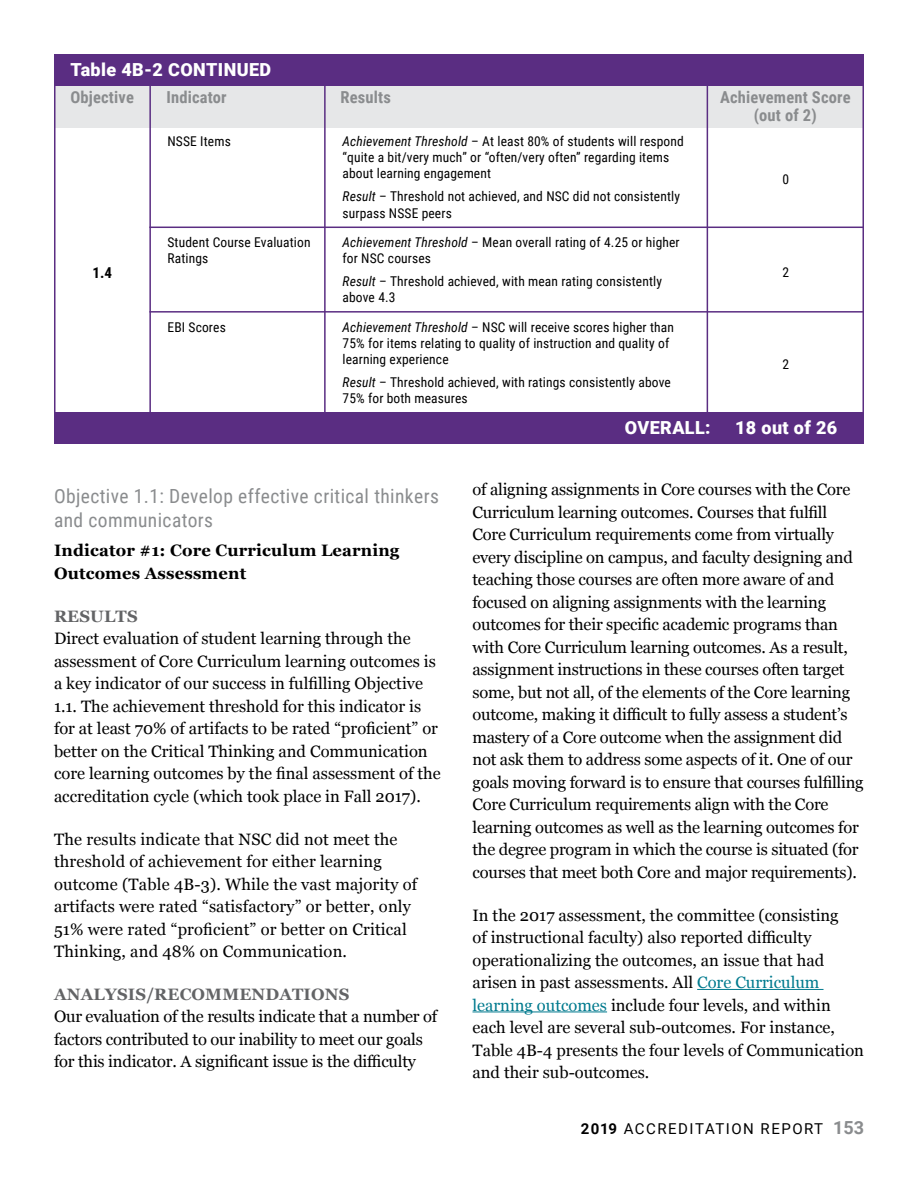
<style>
.page{position:relative;width:918px;height:1188px;background:#fff}
.page>*{position:absolute;margin:0;border:0;box-sizing:border-box;transform-origin:0 0}
.t1{font:19.5px/24px "Roboto Condensed";letter-spacing:.02em;color:#8a8c8e}
.t2{font:900 18px "Roboto";letter-spacing:.02em;color:#fff}
.t3{font:16.5px/22.5px "Georgia";letter-spacing:-.015em;color:#000}
.t4{font:16.5px/22.5px "Georgia";letter-spacing:.01em;color:#000}
.t5{font:700 16.5px/22.5px "Georgia";letter-spacing:.01em;color:#000}
.t6{font:700 16.5px "Roboto Condensed";letter-spacing:.01em;color:#8a8c8e}
.t7{font:700 16.5px "Georgia";letter-spacing:.01em;color:#636466}
.t8{font:15px "Roboto";letter-spacing:.1em;color:#000}
.t9{font:700 15px "Roboto Condensed";color:#000}
.t10{font:13.5px/16.2px "Roboto Condensed";letter-spacing:.01em;color:#000}
.s1{font-style:italic}
.s2{color:#007a8e}
.s3{font-weight:700}
.s4{font-weight:700;font-size:18px;color:#8a8c8e}
</style>
<div class="page">
<div style="left:54px;top:86px;width:810px;height:41px;background:#e6e7e8"></div>
<div style="left:54px;top:54px;width:810px;height:32px;background:#5a2d82"></div>
<hr style="left:149px;top:86px;width:2px;height:328px;background:#5a2d82">
<hr style="left:149px;top:227px;width:715px;height:1px;background:#5a2d82">
<hr style="left:324px;top:86px;width:2px;height:328px;background:#5a2d82">
<hr style="left:707px;top:86px;width:1px;height:328px;background:#5a2d82">
<hr style="left:149px;top:311px;width:715px;height:2px;background:#5a2d82">
<hr style="left:697px;top:989px;width:127px;height:1px;background:#007a8e">
<hr style="left:472px;top:1012px;width:135px;height:1px;background:#007a8e">
<div style="left:54px;top:412px;width:810px;height:32px;background:#5a2d82"></div>
<p class="t2" style="left:70px;top:57px;width:202px">Table 4B-2 CONTINUED</p>
<p class="t6" style="left:70px;top:86px;width:65px">Objective</p>
<p class="t6" style="left:167px;top:86px;width:62px">Indicator</p>
<p class="t6" style="left:341px;top:86px;width:52px">Results</p>
<p class="t6" style="left:720px;top:86px;width:132px">Achievement Score</p>
<p class="t10" style="left:343px;top:133px;width:343px"><span class="s1">Achievement Threshold</span> – At least 80% of students will respond “quite a bit/very much” or “often/very often” regarding items about learning engagement</p>
<p class="t10" style="left:343px;top:188px;width:339px"><span class="s1">Result</span> – Threshold not achieved, and NSC did not consistently surpass NSSE peers</p>
<p class="t6" style="left:754px;top:104px;width:65px">(out of 2)</p>
<p class="t10" style="left:168px;top:133px;width:65px">NSSE Items</p>
<p class="t10" style="left:782px;top:171px;width:8px">0</p>
<p class="t9" style="left:92px;top:263px;width:21px">1.4</p>
<p class="t10" style="left:168px;top:234px;width:145px">Student Course Evaluation<br>Ratings</p>
<p class="t10" style="left:343px;top:234px;width:339px"><span class="s1">Achievement Threshold</span> – Mean overall rating of 4.25 or higher for NSC courses</p>
<p class="t10" style="left:343px;top:273px;width:321px"><span class="s1">Result</span> – Threshold achieved, with mean rating consistently above 4.3</p>
<p class="t10" style="left:168px;top:318px;width:60px">EBI Scores</p>
<p class="t10" style="left:343px;top:318px;width:333px"><span class="s1">Achievement Threshold</span> – NSC will receive scores higher than<br>75% for items relating to quality of instruction and quality of learning experience</p>
<p class="t10" style="left:343px;top:374px;width:330px"><span class="s1">Result</span> – Threshold achieved, with ratings consistently above<br>75% for both measures</p>
<p class="t10" style="left:782px;top:264px;width:8px">2</p>
<p class="t10" style="left:782px;top:356px;width:8px">2</p>
<p class="t2" style="left:625px;top:415px;width:87px">OVERALL:</p>
<p class="t2" style="left:735px;top:415px;width:104px">18 out of 26</p>
<p class="t1" style="left:54px;top:484px;width:386px">Objective 1.1: Develop effective critical thinkers and communicators</p>
<p class="t5" style="left:54px;top:539px;width:347px">Indicator #1: Core Curriculum Learning<br>Outcomes Assessment</p>
<p class="t7" style="left:54px;top:604px;width:85px">RESULTS</p>
<p class="t3" style="left:54px;top:627px;width:388px">Direct evaluation of student learning through the assessment of Core Curriculum learning outcomes is a key indicator of our success in fulfilling Objective 1.1. The achievement threshold for this indicator is for at least 70% of artifacts to be rated “proficient” or better on the Critical Thinking and Communication core learning outcomes by the final assessment of the accreditation cycle (which took place in Fall 2017).</p>
<p class="t4" style="left:54px;top:827px;width:365px">The results indicate that NSC did not meet the threshold of achievement for either learning outcome (Table 4B-3). While the vast majority of artifacts were rated “satisfactory” or better, only 51% were rated “proficient” or better on Critical Thinking, and 48% on Communication.</p>
<p class="t7" style="left:54px;top:982px;width:297px">ANALYSIS/RECOMMENDATIONS</p>
<p class="t3" style="left:54px;top:1005px;width:385px">Our evaluation of the results indicate that a number of factors contributed to our inability to meet our goals for this indicator. A significant issue is the difficulty</p>
<p class="t3" style="left:472px;top:478px;width:393px">of aligning assignments in Core courses with the Core Curriculum learning outcomes. Courses that fulfill Core Curriculum requirements come from virtually every discipline on campus, and faculty designing and teaching those courses are often more aware of and focused on aligning assignments with the learning outcomes for their specific academic programs than with Core Curriculum learning outcomes. As a result, assignment instructions in these courses often target some, but not all, of the elements of the Core learning outcome, making it difficult to fully assess a student’s mastery of a Core outcome when the assignment did not ask them to address some aspects of it. One of our goals moving forward is to ensure that courses fulfilling Core Curriculum requirements align with the Core learning outcomes as well as the learning outcomes for the degree program in which the course is situated (for courses that meet both Core and major requirements).</p>
<p class="t3" style="left:472px;top:903px;width:393px">In the 2017 assessment, the committee (consisting<br>of instructional faculty) also reported difficulty operationalizing the outcomes, an issue that had arisen in past assessments. All <span class="s2">Core Curriculum learning outcomes</span> include four levels, and within each level are several sub-outcomes. For instance, Table 4B-4 presents the four levels of Communication and their sub-outcomes.</p>
<p class="t8" style="left:581px;top:1118px;width:285px"><span class="s3">2019</span> ACCREDITATION REPORT <span class="s4">153</span></p>
</div>
